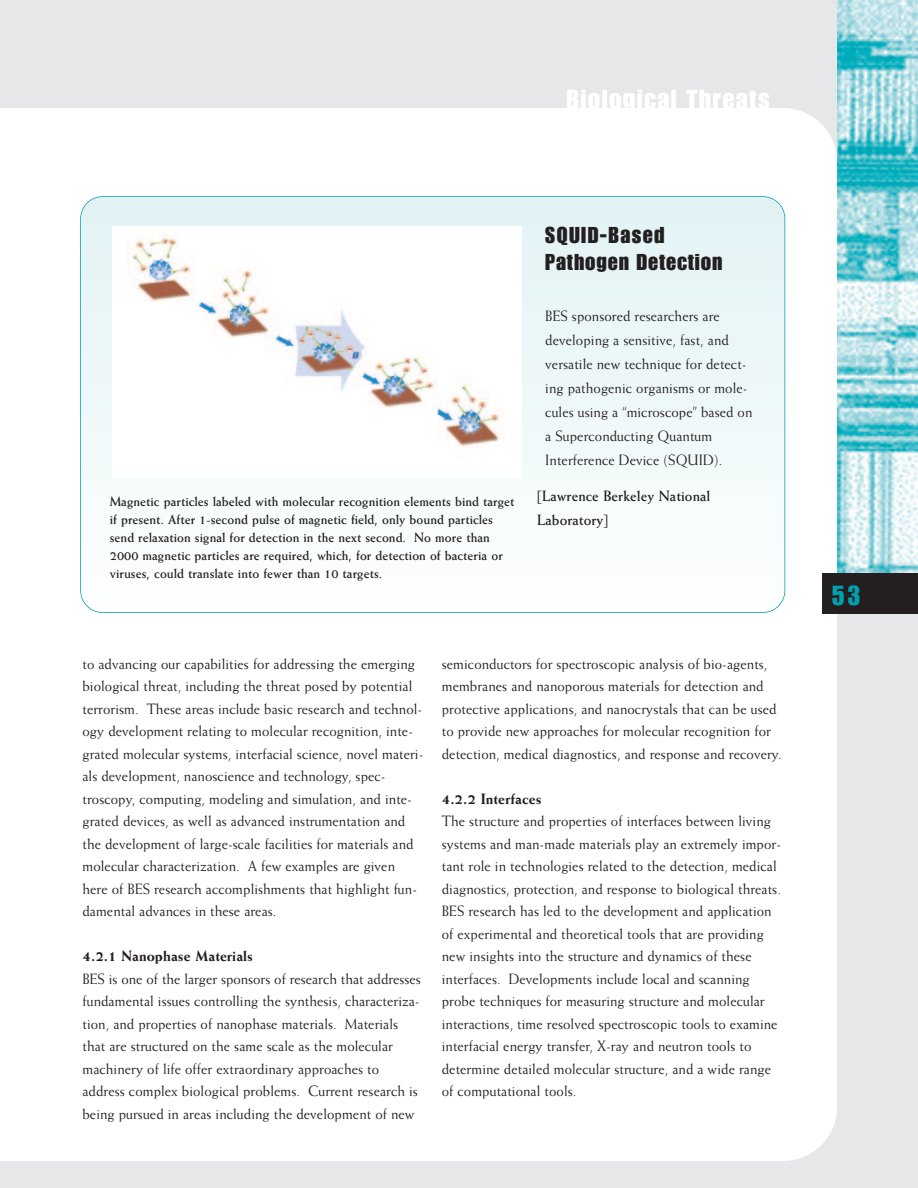
<style>
.page{position:relative;width:918px;height:1188px;background:#e6e7e9}
.page>*{position:absolute;margin:0;border:0;box-sizing:border-box;transform-origin:0 0}
.t1{font:27px "Impact";letter-spacing:.05em;color:#fff}
.t2{font:27px "Impact";color:#00a0b0}
.t3{font:22.5px/27px "Impact";letter-spacing:.04em;color:#231f20}
.t4{font:15px/22.5px "Weiss";letter-spacing:.005em;color:#231f20;scale:.95 1}
.t5{font:800 15px "Weiss";letter-spacing:.005em;color:#231f20;scale:.95 1}
.t6{font:700 15px/24px "Weiss";letter-spacing:.005em;color:#231f20;scale:.95 1}
.t7{font:700 13.5px/18px "Weiss";letter-spacing:.005em;color:#231f20;scale:.95 1}
</style>
<div class="page">
<div style="left:0;top:108px;width:837px;height:1053px;background:#fff"></div>
<img style="left:837px;top:0;width:81px;height:573px">
<div style="left:822px;top:573px;width:96px;height:41px;background:#231f20"></div>
<div style="left:81px;top:656px;width:704px;height:474px;background:#fff"></div>
<div style="left:81px;top:197px;width:704px;height:416px;background:linear-gradient(to bottom,#e2f2f4,#fefefe);border-radius:22px"></div>
<div style="left:80px;top:196px;width:705px;height:417px;border:2px solid #00a0b0;border-radius:22px"></div>
<div style="left:112px;top:226px;width:409px;height:252px;background:#fff"></div>
<img style="left:132px;top:237px;width:372px;height:210px">
<h1 class="t1" style="left:567px;top:89px;width:204px">Biological Threats</h1>
<p class="t7" style="left:110px;top:494px;width:428px">Magnetic particles labeled with molecular recognition elements bind target if present. After 1-second pulse of magnetic field, only bound particles send relaxation signal for detection in the next second. No more than 2000 magnetic particles are required, which, for detection of bacteria or viruses, could translate into fewer than 10 targets.</p>
<h2 class="t3" style="left:545px;top:222px;width:179px">SQUID-Based<br>Pathogen Detection</h2>
<p class="t4" style="left:545px;top:305px;width:220px;line-height:24px">BES sponsored researchers are developing a sensitive, fast, and versatile new technique for detect&shy;ing pathogenic organisms or mole&shy;cules using a “microscope” based on a Superconducting Quantum<br>Interference Device (SQUID).</p>
<p class="t6" style="left:537px;top:485px;width:184px">[Lawrence Berkeley National<br>Laboratory]</p>
<p class="t4" style="left:82px;top:653px;width:360px">to advancing our capabilities for addressing the emerging biological threat, including the threat posed by potential terrorism. These areas include basic research and technol&shy;ogy development relating to molecular recognition, inte&shy;grated molecular systems, interfacial science, novel materi&shy;als development, nanoscience and technology, spec&shy;troscopy, computing, modeling and simulation, and inte&shy;grated devices, as well as advanced instrumentation and the development of large-scale facilities for materials and molecular characterization. A few examples are given here of BES research accomplishments that highlight fun&shy;damental advances in these areas.</p>
<p class="t5" style="left:82px;top:951px;width:181px">4.2.1 Nanophase Materials</p>
<p class="t4" style="left:82px;top:968px;width:358px">BES is one of the larger sponsors of research that addresses fundamental issues controlling the synthesis, characteriza&shy;tion, and properties of nanophase materials. Materials that are structured on the same scale as the molecular machinery of life offer extraordinary approaches to address complex biological problems. Current research is being pursued in areas including the development of new</p>
<p class="t4" style="left:442px;top:653px;width:359px">semiconductors for spectroscopic analysis of bio-agents, membranes and nanoporous materials for detection and protective applications, and nanocrystals that can be used to provide new approaches for molecular recognition for detection, medical diagnostics, and response and recovery.</p>
<p class="t5" style="left:442px;top:793px;width:107px">4.2.2 Interfaces</p>
<p class="t4" style="left:442px;top:811px;width:359px">The structure and properties of interfaces between living systems and man-made materials play an extremely impor&shy;tant role in technologies related to the detection, medical diagnostics, protection, and response to biological threats.<br>BES research has led to the development and application of experimental and theoretical tools that are providing new insights into the structure and dynamics of these interfaces. Developments include local and scanning probe techniques for measuring structure and molecular interactions, time resolved spectroscopic tools to examine interfacial energy transfer, X-ray and neutron tools to determine detailed molecular structure, and a wide range of computational tools.</p>
<h1 class="t2" style="left:832px;top:585px;width:30px">53</h1>
</div>
